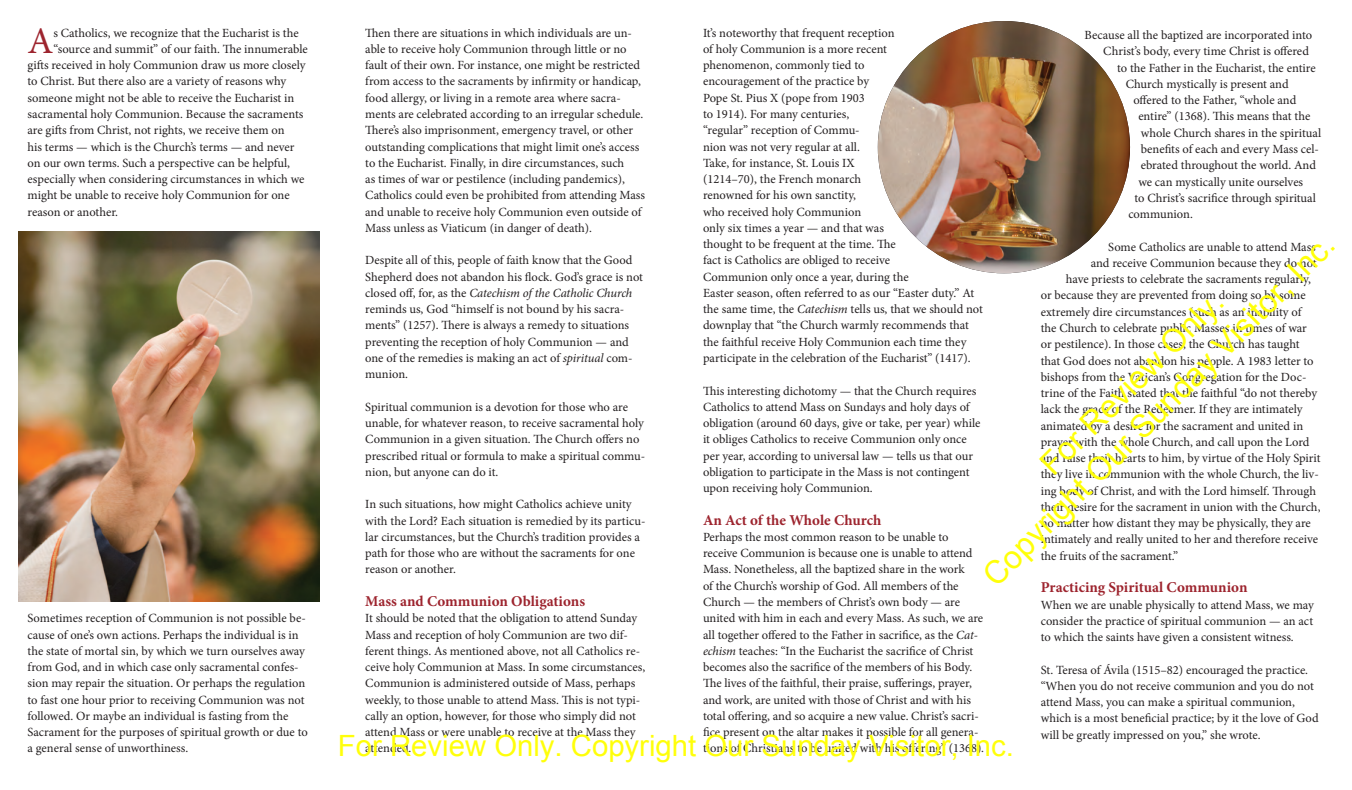
<style>
.page{position:relative;width:1352px;height:790px;background:#fff}
.page>*{position:absolute;margin:0;border:0;box-sizing:border-box;transform-origin:0 0}
.t1{font:37.5px "Minion Pro";color:#9d242e}
.t2{font:31.88px/38.2px "Arial";color:#ffff0a;text-align:center}
.t3{font:29.25px "Arial";color:#ffff0a}
.t4{font:700 15px "Minion Pro";color:#9d242e}
.t5{font:12.5px/16.2px "Minion Pro";letter-spacing:-.005em;color:#231f20}
.s1{font-style:italic}
</style>
<div class="page">
<img style="left:18px;top:232px;width:301px;height:369px">
<img style="left:877px;top:21px;width:252px;height:252px;border-radius:126px">
<h1 class="t1" style="left:28px;top:16px;width:27px">A</h1>
<p class="t5" style="left:53px;top:25px;width:247px">s Catholics, we recognize that the Eucharist is the</p>
<p class="t5" style="left:53px;top:41px;width:256px">“source and summit” of our faith. The innumerable</p>
<p class="t5" style="left:28px;top:57px;width:279px">gifts received in holy Communion draw us more closely</p>
<p class="t5" style="left:28px;top:73px;width:260px">to Christ. But there also are a variety of reasons why</p>
<p class="t5" style="left:28px;top:90px;width:268px">someone might not be able to receive the Eucharist in</p>
<p class="t5" style="left:28px;top:106px;width:277px">sacramental holy Communion. Because the sacraments</p>
<p class="t5" style="left:28px;top:122px;width:258px">are gifts from Christ, not rights, we receive them on</p>
<p class="t5" style="left:28px;top:138px;width:268px">his terms — which is the Church’s terms — and never</p>
<p class="t5" style="left:28px;top:155px;width:264px">on our own terms. Such a perspective can be helpful,</p>
<p class="t5" style="left:28px;top:171px;width:278px">especially when considering circumstances in which we</p>
<p class="t5" style="left:28px;top:187px;width:263px">might be unable to receive holy Communion for one</p>
<p class="t5" style="left:28px;top:203px;width:92px">reason or another.</p>
<p class="t5" style="left:28px;top:610px;width:282px">Sometimes reception of Communion is not possible be&shy;cause of one’s own actions. Perhaps the individual is in the state of mortal sin, by which we turn ourselves away from God, and in which case only sacramental confes&shy;sion may repair the situation. Or perhaps the regulation to fast one hour prior to receiving Communion was not followed. Or maybe an individual is fasting from the Sacrament for the purposes of spiritual growth or due to a general sense of unworthiness.</p>
<p class="t5" style="left:365px;top:25px;width:281px">Then there are situations in which individuals are un&shy;able to receive holy Communion through little or no fault of their own. For instance, one might be restricted from access to the sacraments by infirmity or handicap, food allergy, or living in a remote area where sacra&shy;ments are celebrated according to an irregular schedule.<br>There’s also imprisonment, emergency travel, or other outstanding complications that might limit one’s access to the Eucharist. Finally, in dire circumstances, such<br>as times of war or pestilence (including pandemics), Catholics could even be prohibited from attending Mass and unable to receive holy Communion even outside of Mass unless as Viaticum (in danger of death).</p>
<p class="t5" style="left:365px;top:252px;width:279px">Despite all of this, people of faith know that the Good Shepherd does not abandon his flock. God’s grace is not closed off, for, as the <span class="s1">Catechism of the Catholic Church </span>reminds us, God “himself is not bound by his sacra&shy;ments” (1257). There is always a remedy to situations preventing the reception of holy Communion — and one of the remedies is making an act of <span class="s1">spiritual</span> com&shy;munion.</p>
<p class="t5" style="left:365px;top:398px;width:281px">Spiritual communion is a devotion for those who are unable, for whatever reason, to receive sacramental holy Communion in a given situation. The Church offers no prescribed ritual or formula to make a spiritual commu&shy;nion, but anyone can do it.</p>
<p class="t5" style="left:365px;top:496px;width:282px">In such situations, how might Catholics achieve unity with the Lord? Each situation is remedied by its particu&shy;lar circumstances, but the Church’s tradition provides a path for those who are without the sacraments for one reason or another.</p>
<p class="t4" style="left:365px;top:590px;width:221px">Mass and Communion Obligations</p>
<p class="t5" style="left:365px;top:610px;width:281px">It should be noted that the obligation to attend Sunday Mass and reception of holy Communion are two dif&shy;ferent things. As mentioned above, not all Catholics re&shy;ceive holy Communion at Mass. In some circumstances, Communion is administered outside of Mass, perhaps weekly, to those unable to attend Mass. This is not typi&shy;cally an option, however, for those who simply did not attend Mass or were unable to receive at the Mass they attended.</p>
<p class="t5" style="left:703px;top:25px;width:281px">It’s noteworthy that frequent reception<br>of holy Communion is a more recent<br>phenomenon, commonly tied to<br>encouragement of the practice by<br>Pope St. Pius X (pope from 1903<br>to 1914). For many centuries,<br>“regular” reception of Commu-<br>nion was not very regular at all.<br>Take, for instance, St. Louis IX<br>(1214–70), the French monarch<br>renowned for his own sanctity,<br>who received holy Communion<br>only six times a year — and that was<br>thought to be frequent at the time. The<br>fact is Catholics are obliged to receive<br>Communion only once a year, during the<br>Easter season, often referred to as our “Easter duty.” At the same time, the <span class="s1">Catechism</span> tells us, that we should not downplay that “the Church warmly recommends that the faithful receive Holy Communion each time they participate in the celebration of the Eucharist” (1417).</p>
<p class="t5" style="left:703px;top:382px;width:279px">This interesting dichotomy — that the Church requires Catholics to attend Mass on Sundays and holy days of obligation (around 60 days, give or take, per year) while it obliges Catholics to receive Communion only once per year, according to universal law — tells us that our obligation to participate in the Mass is not contingent upon receiving holy Communion.</p>
<p class="t4" style="left:703px;top:509px;width:180px">An Act of the Whole Church</p>
<p class="t5" style="left:703px;top:528px;width:282px">Perhaps the most common reason to be unable to receive Communion is because one is unable to attend Mass. Nonetheless, all the baptized share in the work<br>of the Church’s worship of God. All members of the Church — the members of Christ’s own body — are united with him in each and every Mass. As such, we are all together offered to the Father in sacrifice, as the <span class="s1">Cat&shy;echism</span> teaches: “In the Eucharist the sacrifice of Christ becomes also the sacrifice of the members of his Body.<br>The lives of the faithful, their praise, sufferings, prayer, and work, are united with those of Christ and with his total offering, and so acquire a new value. Christ’s sacri&shy;fice present on the altar makes it possible for all genera&shy;tions of Christians to be united with his offering” (1368).</p>
<p class="t5" style="left:1084px;top:27px;width:229px">Because all the baptized are incorporated into</p>
<p class="t5" style="left:1103px;top:43px;width:207px">Christ’s body, every time Christ is offered</p>
<p class="t5" style="left:1116px;top:60px;width:200px">to the Father in the Eucharist, the entire</p>
<p class="t5" style="left:1125px;top:76px;width:164px">Church mystically is present and</p>
<p class="t5" style="left:1133px;top:92px;width:164px">offered to the Father, “whole and</p>
<p class="t5" style="left:1138px;top:108px;width:173px">entire” (1368). This means that the</p>
<p class="t5" style="left:1140px;top:125px;width:182px">whole Church shares in the spiritual</p>
<p class="t5" style="left:1140px;top:141px;width:180px">benefits of each and every Mass cel-</p>
<p class="t5" style="left:1140px;top:157px;width:177px">ebrated throughout the world. And</p>
<p class="t5" style="left:1138px;top:173px;width:166px">we can mystically unite ourselves</p>
<p class="t5" style="left:1134px;top:190px;width:183px">to Christ’s sacrifice through spiritual</p>
<p class="t5" style="left:1128px;top:206px;width:66px">communion.</p>
<p class="t5" style="left:1108px;top:238px;width:209px">Some Catholics are unable to attend Mass</p>
<p class="t5" style="left:1090px;top:255px;width:227px">and receive Communion because they do not</p>
<p class="t5" style="left:1065px;top:271px;width:246px">have priests to celebrate the sacraments regularly,</p>
<p class="t5" style="left:1040px;top:287px;width:266px">or because they are prevented from doing so by some</p>
<p class="t5" style="left:1040px;top:303px;width:262px">extremely dire circumstances (such as an inability of</p>
<p class="t5" style="left:1040px;top:320px;width:267px">the Church to celebrate public Masses in times of war</p>
<p class="t5" style="left:1040px;top:336px;width:260px">or pestilence). In those cases, the Church has taught</p>
<p class="t5" style="left:1040px;top:352px;width:274px">that God does not abandon his people. A 1983 letter to</p>
<p class="t5" style="left:1040px;top:368px;width:267px">bishops from the Vatican’s Congregation for the Doc-</p>
<p class="t5" style="left:1040px;top:385px;width:278px">trine of the Faith stated that the faithful “do not thereby</p>
<p class="t5" style="left:1040px;top:401px;width:263px">lack the grace of the Redeemer. If they are intimately</p>
<p class="t5" style="left:1040px;top:417px;width:264px">animated by a desire for the sacrament and united in</p>
<p class="t5" style="left:1040px;top:433px;width:270px">prayer with the whole Church, and call upon the Lord</p>
<p class="t5" style="left:1040px;top:450px;width:281px">and raise their hearts to him, by virtue of the Holy Spirit</p>
<p class="t5" style="left:1040px;top:466px;width:279px">they live in communion with the whole Church, the liv-</p>
<p class="t5" style="left:1040px;top:482px;width:277px">ing body of Christ, and with the Lord himself. Through</p>
<p class="t5" style="left:1040px;top:498px;width:281px">their desire for the sacrament in union with the Church,</p>
<p class="t5" style="left:1040px;top:515px;width:271px">no matter how distant they may be physically, they are</p>
<p class="t5" style="left:1040px;top:531px;width:279px">intimately and really united to her and therefore receive</p>
<p class="t5" style="left:1040px;top:547px;width:139px">the fruits of the sacrament.”</p>
<p class="t4" style="left:1040px;top:576px;width:208px">Practicing Spiritual Communion</p>
<p class="t5" style="left:1040px;top:596px;width:275px;text-align:justify">When we are unable physically to attend Mass, we may consider the practice of spiritual communion — an act to which the saints have given a consistent witness.</p>
<p class="t5" style="left:1040px;top:661px;width:279px">St. Teresa of Ávila (1515–82) encouraged the practice. “When you do not receive communion and you do not attend Mass, you can make a spiritual communion, which is a most beneficial practice; by it the love of God will be greatly impressed on you,” she wrote.</p>
<h2 class="t2" style="left:948px;top:539px;width:483px;rotate:-45deg">For Review Only.<br>Copyright Our Sunday Visitor, Inc.</h2>
<h3 class="t3" style="left:338px;top:726px;width:677px">For Review Only. Copyright Our Sunday Visitor, Inc.</h3>
</div>
